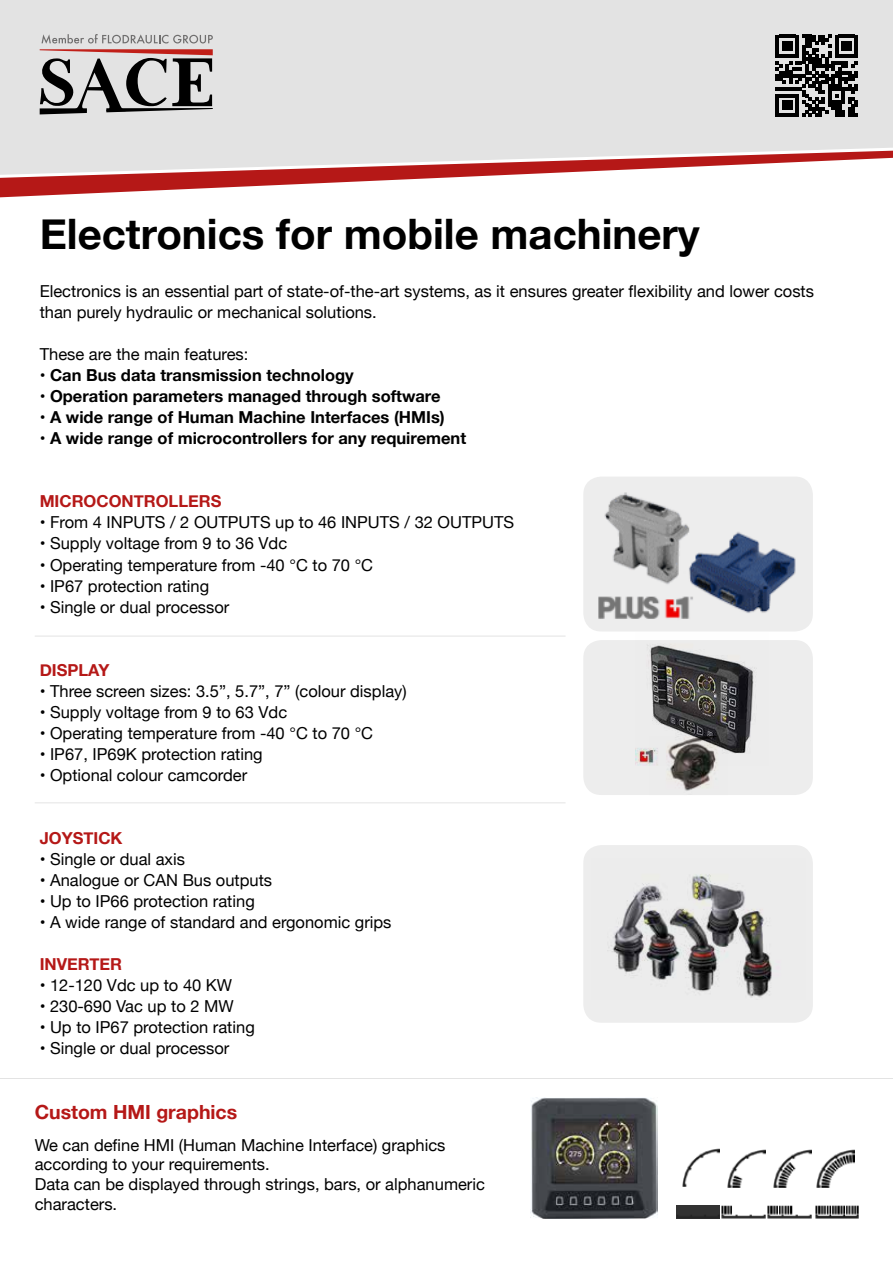
<style>
.page{position:relative;width:893px;height:1263px;background:#fff}
.page>*{position:absolute;margin:0;border:0;box-sizing:border-box;transform-origin:0 0}
.t1{font:700 42px "Helvetica Neue";color:#000}
.t2{font:700 19.5px "Helvetica Neue";color:#b51817}
.t3{font:16.5px/19.8px "Helvetica Neue";color:#000}
.t4{font:700 16.5px "Helvetica Neue";color:#000}
.t5{font:700 16.5px "Helvetica Neue";color:#b51817}
</style>
<div class="page">
<div style="left:0;top:0;width:893px;height:1078px;background:#e3e3e3"></div>
<div style="left:0;top:158px;width:893px;height:920px;background:#fff"></div>
<div style="left:583px;top:476px;width:230px;height:155px;background:#ededed;border-radius:18px"></div>
<div style="left:583px;top:845px;width:230px;height:178px;background:#ededed;border-radius:18px"></div>
<div style="left:583px;top:640px;width:230px;height:155px;background:#ededed;border-radius:18px"></div>
<img style="left:598px;top:492px;width:198px;height:127px">
<img style="left:635px;top:632px;width:133px;height:133px">
<img style="left:649px;top:736px;width:78px;height:55px">
<img style="left:607px;top:874px;width:165px;height:124px">
<img style="left:682px;top:1149px;width:38px;height:37px">
<img style="left:728px;top:1149px;width:37px;height:38px">
<img style="left:774px;top:1149px;width:37px;height:38px">
<img style="left:817px;top:1149px;width:37px;height:38px">
<img style="left:677px;top:1205px;width:43px;height:14px">
<img style="left:722px;top:1205px;width:43px;height:14px">
<img style="left:768px;top:1205px;width:43px;height:14px">
<img style="left:816px;top:1205px;width:43px;height:14px">
<img style="left:531px;top:1097px;width:126px;height:122px">
<hr style="left:35px;top:802px;width:531px;height:1px;background:#ededed">
<hr style="left:35px;top:635px;width:531px;height:2px;background:#ededed">
<svg style="left:776px;top:35px;width:82px;height:82px"></svg>
<svg style="left:39px;top:34px;width:174px;height:80px"></svg>
<h1 class="t1" style="left:40px;top:201px;width:662px">Electronics for mobile machinery</h1>
<p class="t3" style="left:40px;top:282px;width:776px;line-height:21px">Electronics is an essential part of state-of-the-art systems, as it ensures greater flexibility and lower costs than purely hydraulic or mechanical solutions.</p>
<p class="t3" style="left:40px;top:346px;width:210px">These are the main features:</p>
<p class="t4" style="left:40px;top:363px;width:316px">• Can Bus data transmission technology</p>
<p class="t4" style="left:40px;top:384px;width:402px">• Operation parameters managed through software</p>
<p class="t4" style="left:40px;top:405px;width:407px">• A wide range of Human Machine Interfaces (HMIs)</p>
<p class="t4" style="left:40px;top:426px;width:428px">• A wide range of microcontrollers for any requirement</p>
<p class="t5" style="left:40px;top:489px;width:183px">MICROCONTROLLERS</p>
<p class="t3" style="left:40px;top:514px;width:476px">• From 4 INPUTS / 2 OUTPUTS up to 46 INPUTS / 32 OUTPUTS</p>
<p class="t3" style="left:40px;top:535px;width:249px">• Supply voltage from 9 to 36 Vdc</p>
<p class="t3" style="left:40px;top:556px;width:335px">• Operating temperature from -40 °C to 70 °C</p>
<p class="t3" style="left:40px;top:577px;width:171px">• IP67 protection rating</p>
<p class="t3" style="left:40px;top:598px;width:191px">• Single or dual processor</p>
<p class="t5" style="left:40px;top:657px;width:71px">DISPLAY</p>
<p class="t3" style="left:40px;top:682px;width:369px">• Three screen sizes: 3.5”, 5.7”, 7” (colour display)</p>
<p class="t3" style="left:40px;top:703px;width:249px">• Supply voltage from 9 to 63 Vdc</p>
<p class="t3" style="left:40px;top:724px;width:335px">• Operating temperature from -40 °C to 70 °C</p>
<p class="t3" style="left:40px;top:745px;width:225px">• IP67, IP69K protection rating</p>
<p class="t3" style="left:40px;top:766px;width:209px">• Optional colour camcorder</p>
<p class="t5" style="left:40px;top:825px;width:84px">JOYSTICK</p>
<p class="t3" style="left:40px;top:850px;width:147px">• Single or dual axis</p>
<p class="t3" style="left:40px;top:871px;width:234px">• Analogue or CAN Bus outputs</p>
<p class="t3" style="left:40px;top:892px;width:217px">• Up to IP66 protection rating</p>
<p class="t3" style="left:40px;top:913px;width:353px">• A wide range of standard and ergonomic grips</p>
<p class="t5" style="left:40px;top:951px;width:84px">INVERTER</p>
<p class="t3" style="left:40px;top:976px;width:194px">• 12-120 Vdc up to 40 KW</p>
<p class="t3" style="left:40px;top:997px;width:196px">• 230-690 Vac up to 2 MW</p>
<p class="t3" style="left:40px;top:1018px;width:217px">• Up to IP67 protection rating</p>
<p class="t3" style="left:40px;top:1039px;width:191px">• Single or dual processor</p>
<p class="t2" style="left:35px;top:1097px;width:204px">Custom HMI graphics</p>
<p class="t3" style="left:35px;top:1136px;width:452px">We can define HMI (Human Machine Interface) graphics according to your requirements.<br>Data can be displayed through strings, bars, or alphanumeric characters.</p>
</div>
